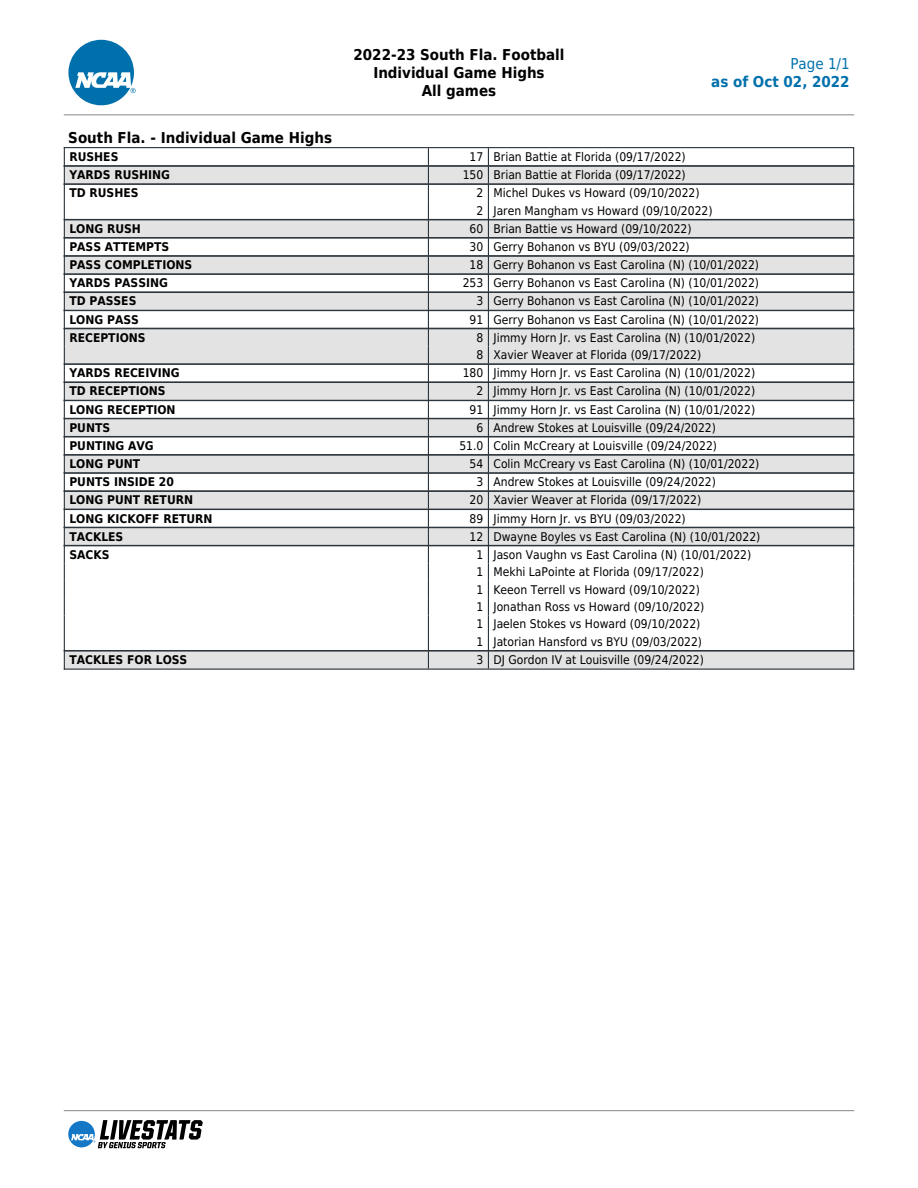
<style>
.page{position:relative;width:918px;height:1188px;background:#fff}
.page>*{position:absolute;margin:0;border:0;box-sizing:border-box;transform-origin:0 0}
.t1{font:700 15px/18px "DejaVu Sans Condensed";color:#000;text-align:center}
.t2{font:700 15px "DejaVu Sans Condensed";color:#0070ac}
.t3{font:15px "DejaVu Sans Condensed";color:#0070ac}
.t4{font:12px/17.4px "DejaVu Sans Condensed";color:#000}
.t5{font:700 12px "DejaVu Sans Condensed";color:#000}
</style>
<div class="page">
<svg style="left:68px;top:40px;width:68px;height:65px"></svg>
<hr style="left:64px;top:114px;width:790px;height:1px;background:#888">
<hr style="left:64px;top:1110px;width:790px;height:1px;background:#888">
<svg style="left:68px;top:1120px;width:135px;height:28px"></svg>
<div style="left:64px;top:165px;width:790px;height:20px;background:#e3e3e3"></div>
<div style="left:64px;top:219px;width:790px;height:20px;background:#e3e3e3"></div>
<div style="left:64px;top:255px;width:790px;height:20px;background:#e3e3e3"></div>
<div style="left:64px;top:292px;width:790px;height:19px;background:#e3e3e3"></div>
<div style="left:64px;top:328px;width:790px;height:37px;background:#e3e3e3"></div>
<div style="left:64px;top:382px;width:790px;height:19px;background:#e3e3e3"></div>
<div style="left:64px;top:418px;width:790px;height:19px;background:#e3e3e3"></div>
<div style="left:64px;top:454px;width:790px;height:20px;background:#e3e3e3"></div>
<div style="left:64px;top:490px;width:790px;height:20px;background:#e3e3e3"></div>
<div style="left:64px;top:527px;width:790px;height:19px;background:#e3e3e3"></div>
<div style="left:64px;top:650px;width:790px;height:20px;background:#e3e3e3"></div>
<hr style="left:64px;top:147px;width:364px;height:1px;background:#2d353c">
<hr style="left:430px;top:147px;width:58px;height:1px;background:#2d353c">
<hr style="left:430px;top:166px;width:58px;height:1px;background:#2d353c">
<hr style="left:430px;top:165px;width:58px;height:1px;background:#2d353c">
<hr style="left:430px;top:184px;width:58px;height:1px;background:#2d353c">
<hr style="left:430px;top:183px;width:58px;height:1px;background:#2d353c">
<hr style="left:430px;top:219px;width:58px;height:1px;background:#2d353c">
<hr style="left:430px;top:237px;width:58px;height:2px;background:#2d353c">
<hr style="left:430px;top:256px;width:58px;height:1px;background:#2d353c">
<hr style="left:430px;top:255px;width:58px;height:1px;background:#2d353c">
<hr style="left:430px;top:274px;width:58px;height:1px;background:#2d353c">
<hr style="left:430px;top:273px;width:58px;height:1px;background:#2d353c">
<hr style="left:430px;top:292px;width:58px;height:1px;background:#2d353c">
<hr style="left:430px;top:310px;width:58px;height:1px;background:#2d353c">
<hr style="left:430px;top:328px;width:58px;height:1px;background:#2d353c">
<hr style="left:430px;top:364px;width:58px;height:1px;background:#2d353c">
<hr style="left:430px;top:363px;width:58px;height:1px;background:#2d353c">
<hr style="left:430px;top:382px;width:58px;height:1px;background:#2d353c">
<hr style="left:430px;top:400px;width:58px;height:1px;background:#2d353c">
<hr style="left:430px;top:418px;width:58px;height:1px;background:#2d353c">
<hr style="left:430px;top:436px;width:58px;height:1px;background:#2d353c">
<hr style="left:430px;top:454px;width:58px;height:2px;background:#2d353c">
<hr style="left:430px;top:473px;width:58px;height:1px;background:#2d353c">
<hr style="left:430px;top:472px;width:58px;height:1px;background:#2d353c">
<hr style="left:430px;top:490px;width:58px;height:2px;background:#2d353c">
<hr style="left:430px;top:509px;width:58px;height:1px;background:#2d353c">
<hr style="left:430px;top:527px;width:58px;height:1px;background:#2d353c">
<hr style="left:430px;top:545px;width:58px;height:1px;background:#2d353c">
<hr style="left:430px;top:650px;width:58px;height:2px;background:#2d353c">
<svg style="left:63px;top:148px;width:367px;height:521px"></svg>
<hr style="left:64px;top:650px;width:364px;height:1px;background:#2d353c">
<hr style="left:64px;top:669px;width:364px;height:1px;background:#2d353c">
<hr style="left:430px;top:669px;width:58px;height:1px;background:#2d353c">
<svg style="left:488px;top:147px;width:367px;height:523px"></svg>
<hr style="left:490px;top:669px;width:364px;height:1px;background:#2d353c">
<p class="t1" style="left:353px;top:46px;width:213px">2022-23 South Fla. Football<br>Individual Game Highs<br>All games</p>
<p class="t3" style="left:790px;top:55px;width:61px">Page 1/1</p>
<p class="t2" style="left:711px;top:73px;width:140px">as of Oct 02, 2022</p>
<p class="t1" style="left:68px;top:129px;width:265px">South Fla. - Individual Game Highs</p>
<p class="t5" style="left:69px;top:150px;width:51px">RUSHES</p>
<p class="t4" style="left:470px;top:148px;width:218px">17 Brian Battie at Florida (09/17/2022)</p>
<p class="t5" style="left:69px;top:168px;width:102px">YARDS RUSHING</p>
<p class="t4" style="left:463px;top:166px;width:225px">150 Brian Battie at Florida (09/17/2022)</p>
<p class="t5" style="left:69px;top:186px;width:71px">TD RUSHES</p>
<p class="t4" style="left:477px;top:184px;width:238px">2 Michel Dukes vs Howard (09/10/2022)<br>2 Jaren Mangham vs Howard (09/10/2022)</p>
<p class="t5" style="left:69px;top:222px;width:73px">LONG RUSH</p>
<p class="t4" style="left:470px;top:220px;width:224px">60 Brian Battie vs Howard (09/10/2022)</p>
<p class="t5" style="left:69px;top:240px;width:101px">PASS ATTEMPTS</p>
<p class="t4" style="left:470px;top:238px;width:222px">30 Gerry Bohanon vs BYU (09/03/2022)</p>
<p class="t5" style="left:69px;top:258px;width:124px">PASS COMPLETIONS</p>
<p class="t4" style="left:470px;top:256px;width:291px">18 Gerry Bohanon vs East Carolina (N) (10/01/2022)</p>
<p class="t5" style="left:69px;top:276px;width:100px">YARDS PASSING</p>
<p class="t4" style="left:463px;top:274px;width:298px">253 Gerry Bohanon vs East Carolina (N) (10/01/2022)</p>
<p class="t5" style="left:69px;top:294px;width:69px">TD PASSES</p>
<p class="t4" style="left:477px;top:293px;width:284px">3 Gerry Bohanon vs East Carolina (N) (10/01/2022)</p>
<p class="t5" style="left:69px;top:312px;width:71px">LONG PASS</p>
<p class="t4" style="left:470px;top:311px;width:291px">91 Gerry Bohanon vs East Carolina (N) (10/01/2022)</p>
<p class="t5" style="left:69px;top:331px;width:78px">RECEPTIONS</p>
<p class="t4" style="left:477px;top:329px;width:280px">8 Jimmy Horn Jr. vs East Carolina (N) (10/01/2022)<br>8 Xavier Weaver at Florida (09/17/2022)</p>
<p class="t5" style="left:69px;top:366px;width:112px">YARDS RECEIVING</p>
<p class="t4" style="left:463px;top:364px;width:294px">180 Jimmy Horn Jr. vs East Carolina (N) (10/01/2022)</p>
<p class="t5" style="left:69px;top:384px;width:98px">TD RECEPTIONS</p>
<p class="t4" style="left:477px;top:383px;width:280px">2 Jimmy Horn Jr. vs East Carolina (N) (10/01/2022)</p>
<p class="t5" style="left:69px;top:402px;width:108px">LONG RECEPTION</p>
<p class="t4" style="left:470px;top:401px;width:287px">91 Jimmy Horn Jr. vs East Carolina (N) (10/01/2022)</p>
<p class="t5" style="left:69px;top:421px;width:42px">PUNTS</p>
<p class="t4" style="left:477px;top:419px;width:241px">6 Andrew Stokes at Louisville (09/24/2022)</p>
<p class="t5" style="left:69px;top:439px;width:86px">PUNTING AVG</p>
<p class="t4" style="left:459px;top:437px;width:259px">51.0 Colin McCreary at Louisville (09/24/2022)</p>
<p class="t5" style="left:69px;top:457px;width:72px">LONG PUNT</p>
<p class="t4" style="left:470px;top:455px;width:291px">54 Colin McCreary vs East Carolina (N) (10/01/2022)</p>
<p class="t5" style="left:69px;top:475px;width:106px">PUNTS INSIDE 20</p>
<p class="t4" style="left:477px;top:473px;width:241px">3 Andrew Stokes at Louisville (09/24/2022)</p>
<p class="t5" style="left:69px;top:493px;width:125px">LONG PUNT RETURN</p>
<p class="t4" style="left:470px;top:492px;width:233px">20 Xavier Weaver at Florida (09/17/2022)</p>
<p class="t5" style="left:69px;top:511px;width:145px">LONG KICKOFF RETURN</p>
<p class="t4" style="left:470px;top:510px;width:218px">89 Jimmy Horn Jr. vs BYU (09/03/2022)</p>
<p class="t5" style="left:69px;top:530px;width:56px">TACKLES</p>
<p class="t4" style="left:470px;top:528px;width:292px">12 Dwayne Boyles vs East Carolina (N) (10/01/2022)</p>
<p class="t5" style="left:69px;top:548px;width:42px">SACKS</p>
<p class="t4" style="left:477px;top:546px;width:276px">1 Jason Vaughn vs East Carolina (N) (10/01/2022)<br>1 Mekhi LaPointe at Florida (09/17/2022)<br>1 Keeon Terrell vs Howard (09/10/2022)<br>1 Jonathan Ross vs Howard (09/10/2022)<br>1 Jaelen Stokes vs Howard (09/10/2022)<br>1 Jatorian Hansford vs BYU (09/03/2022)</p>
<p class="t5" style="left:69px;top:653px;width:120px">TACKLES FOR LOSS</p>
<p class="t4" style="left:477px;top:651px;width:229px">3 DJ Gordon IV at Louisville (09/24/2022)</p>
</div>
